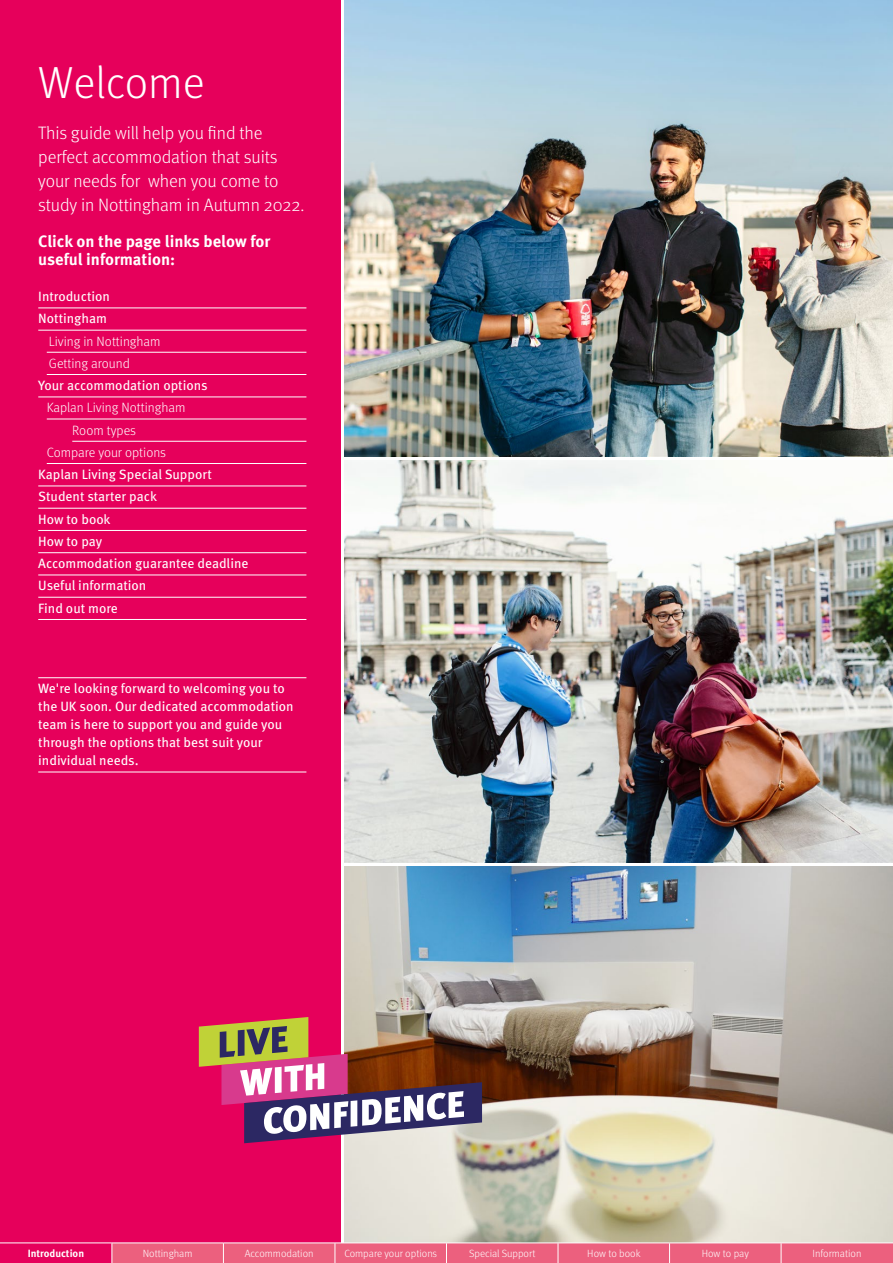
<style>
.page{position:relative;width:893px;height:1263px;background:#fff}
.page>*{position:absolute;margin:0;border:0;box-sizing:border-box;transform-origin:0 0}
.t1{font:300 45px "Meta Pro";color:#fff}
.t2{font:300 18px/24px "Meta Pro";letter-spacing:-.005em;color:#fff}
.t3{font:700 16.5px/18px "Meta Pro";color:#fff}
.t4{font:13.5px/22.2px "Meta Pro";color:#fff}
.t5{font:300 13.5px/22.2px "Meta Pro";color:#fff}
.t6{font:300 10.5px "Meta Pro";color:#fff}
.t7{font:700 10.5px "Meta Pro";color:#fff}
</style>
<div class="page">
<div style="left:0;top:0;width:340px;height:1242px;background:#e6005b"></div>
<hr style="left:38px;top:308px;width:268px;height:1px;background:#fff">
<hr style="left:38px;top:330px;width:268px;height:1px;background:#fff">
<hr style="left:47px;top:352px;width:259px;height:1px;background:#fff">
<hr style="left:47px;top:374px;width:259px;height:1px;background:#fff">
<hr style="left:38px;top:397px;width:268px;height:1px;background:#fff">
<hr style="left:47px;top:419px;width:259px;height:1px;background:#fff">
<hr style="left:72px;top:441px;width:234px;height:1px;background:#fff">
<hr style="left:47px;top:463px;width:259px;height:1px;background:#fff">
<hr style="left:38px;top:486px;width:268px;height:1px;background:#fff">
<hr style="left:38px;top:508px;width:268px;height:1px;background:#fff">
<hr style="left:38px;top:530px;width:268px;height:1px;background:#fff">
<hr style="left:38px;top:552px;width:268px;height:1px;background:#fff">
<hr style="left:38px;top:575px;width:268px;height:1px;background:#fff">
<hr style="left:38px;top:597px;width:268px;height:1px;background:#fff">
<hr style="left:38px;top:619px;width:268px;height:1px;background:#fff">
<hr style="left:38px;top:677px;width:268px;height:1px;background:#fff">
<hr style="left:38px;top:772px;width:268px;height:1px;background:#fff">
<img style="left:345px;top:461px;width:548px;height:401px">
<img style="left:345px;top:866px;width:548px;height:376px">
<img style="left:345px;top:0;width:548px;height:456px">
<svg style="left:199px;top:1017px;width:283px;height:126px"></svg>
<div style="left:0;top:1243px;width:112px;height:20px;background:#e6005b"></div>
<div style="left:112px;top:1243px;width:781px;height:20px;background:#ec607e"></div>
<h1 class="t1" style="left:38px;top:50px;width:168px">Welcome</h1>
<h2 class="t2" style="left:38px;top:120px;width:268px">This guide will help you find the perfect accommodation that suits your needs for when you come to study in Nottingham in Autumn 2022.</h2>
<p class="t3" style="left:38px;top:231px;width:234px">Click on the page links below for useful information:</p>
<p class="t4" style="left:38px;top:284px;width:73px">Introduction<br>Nottingham</p>
<p class="t5" style="left:49px;top:329px;width:113px">Living in Nottingham<br>Getting around</p>
<p class="t4" style="left:38px;top:373px;width:171px">Your accommodation options</p>
<p class="t5" style="left:47px;top:396px;width:140px">Kaplan Living Nottingham</p>
<p class="t5" style="left:72px;top:418px;width:65px">Room types</p>
<p class="t5" style="left:47px;top:440px;width:121px">Compare your options</p>
<p class="t4" style="left:38px;top:462px;width:212px">Kaplan Living Special Support<br>Student starter pack<br>How to book<br>How to pay<br>Accommodation guarantee deadline<br>Useful information<br>Find out more</p>
<p class="t4" style="left:38px;top:679px;width:257px;line-height:18px">We're looking forward to welcoming you to the UK soon. Our dedicated accommodation team is here to support you and guide you through the options that best suit your individual needs.</p>
<p class="t7" style="left:28px;top:1245px;width:58px">Introduction</p>
<p class="t6" style="left:143px;top:1246px;width:51px">Nottingham</p>
<p class="t6" style="left:245px;top:1246px;width:70px">Accommodation</p>
<p class="t6" style="left:344px;top:1246px;width:94px">Compare your options</p>
<p class="t6" style="left:469px;top:1246px;width:68px">Special Support</p>
<p class="t6" style="left:587px;top:1246px;width:55px">How to book</p>
<p class="t6" style="left:702px;top:1246px;width:49px">How to pay</p>
<p class="t6" style="left:813px;top:1246px;width:50px">Information</p>
</div>
